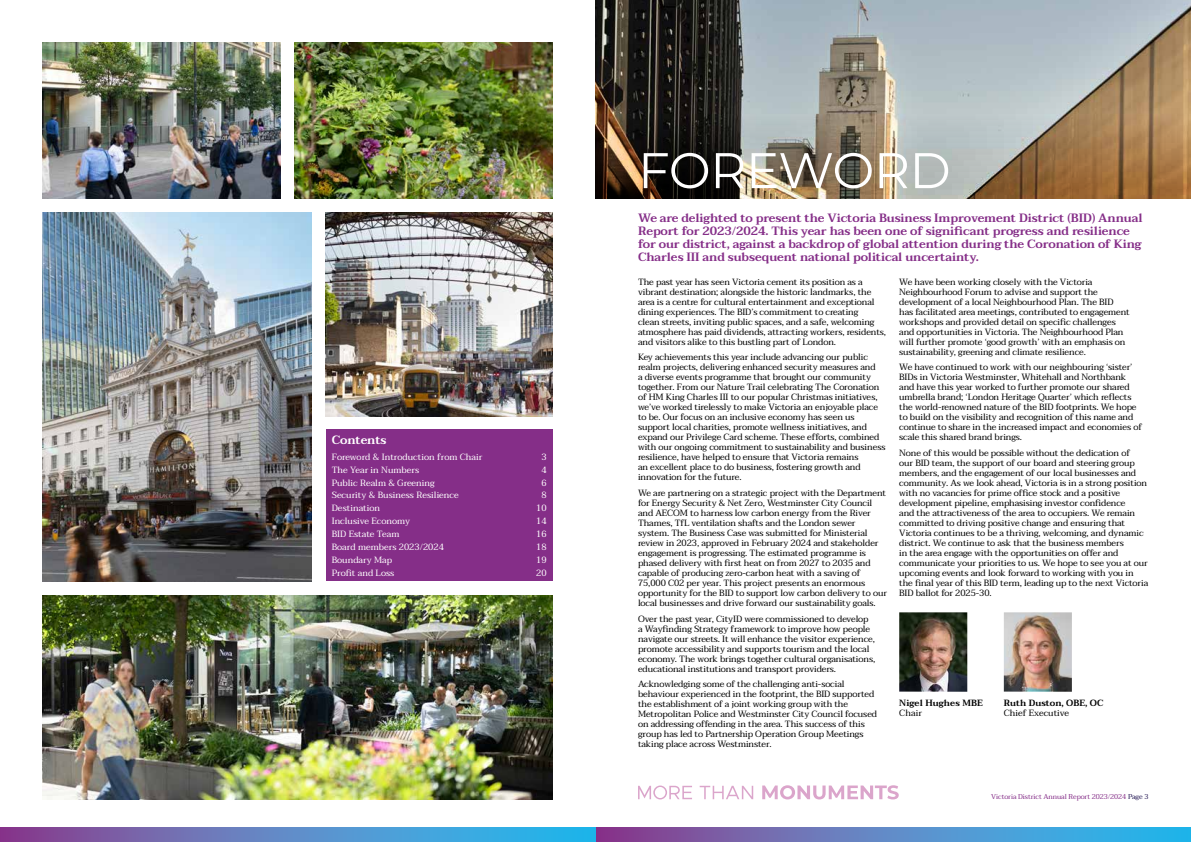
<style>
.page{position:relative;width:1191px;height:842px;background:#fff}
.page>*{position:absolute;margin:0;border:0;box-sizing:border-box;transform-origin:0 0}
.t1{font:50px "Montserrat";letter-spacing:-.01em;color:#fff}
.t2{font:600 12px/13px "Taviraj";letter-spacing:-.01em;color:#852e88}
.t3{font:600 12px "Taviraj";letter-spacing:-.01em;color:#fff}
.t4{font:9px/10px "Taviraj";letter-spacing:-.01em;color:#000}
.t5{font:9px "Taviraj";color:#fff}
.t6{font:600 9px "Taviraj";letter-spacing:.005em;color:#000}
.t7{font:7px "Taviraj";letter-spacing:-.01em;color:#852e88}
.s1{color:#231754}
</style>
<div class="page">
<img style="left:595px;top:0;width:596px;height:198px">
<img style="left:42px;top:595px;width:511px;height:204px">
<img style="left:899px;top:612px;width:68px;height:80px">
<img style="left:43px;top:213px;width:269px;height:368px">
<img style="left:295px;top:43px;width:258px;height:155px">
<img style="left:42px;top:43px;width:238px;height:155px">
<img style="left:326px;top:213px;width:227px;height:204px">
<svg style="left:638px;top:785px;width:54px;height:14px"></svg>
<svg style="left:699px;top:786px;width:54px;height:13px"></svg>
<svg style="left:762px;top:785px;width:136px;height:14px"></svg>
<div style="left:326px;top:430px;width:226px;height:151px;background:#852e88"></div>
<img style="left:1003px;top:612px;width:68px;height:80px">
<svg style="left:595px;top:828px;width:596px;height:14px;background:#5b83c3"></svg>
<svg style="left:0;top:828px;width:595px;height:14px;background:#5a85c4"></svg>
<h2 class="t3" style="left:332px;top:433px;width:56px">Contents</h2>
<p class="t5" style="left:332px;top:450px;width:152px">Foreword &amp; Introduction from Chair</p>
<p class="t5" style="left:541px;top:450px;width:7px">3</p>
<p class="t5" style="left:332px;top:463px;width:89px">The Year in Numbers</p>
<p class="t5" style="left:541px;top:463px;width:7px">4</p>
<p class="t5" style="left:332px;top:475px;width:104px">Public Realm &amp; Greening</p>
<p class="t5" style="left:541px;top:475px;width:7px">6</p>
<p class="t5" style="left:332px;top:488px;width:128px">Security &amp; Business Resilience</p>
<p class="t5" style="left:541px;top:488px;width:7px">8</p>
<p class="t5" style="left:332px;top:501px;width:50px">Destination</p>
<p class="t5" style="left:536px;top:501px;width:12px">10</p>
<p class="t5" style="left:332px;top:514px;width:80px">Inclusive Economy</p>
<p class="t5" style="left:536px;top:514px;width:12px">14</p>
<p class="t5" style="left:332px;top:527px;width:69px">BID Estate Team</p>
<p class="t5" style="left:536px;top:527px;width:12px">16</p>
<p class="t5" style="left:332px;top:540px;width:114px">Board members 2023/2024</p>
<p class="t5" style="left:536px;top:540px;width:12px">18</p>
<p class="t5" style="left:332px;top:552px;width:62px">Boundary Map</p>
<p class="t5" style="left:536px;top:552px;width:12px">19</p>
<p class="t5" style="left:332px;top:565px;width:64px">Profit and Loss</p>
<p class="t5" style="left:536px;top:565px;width:12px">20</p>
<h1 class="t1" style="left:638px;top:136px;width:314px">FOREWORD</h1>
<p class="t2" style="left:638px;top:211px;width:506px">We are delighted to present the Victoria Business Improvement District (BID) Annual Report for 2023/2024. This year has been one of significant progress and resilience for our district, against a backdrop of global attention during the Coronation of King Charles III and subsequent national political uncertainty.</p>
<p class="t4" style="left:638px;top:277px;width:250px">The past year has seen Victoria cement its position as a vibrant destination; alongside the historic landmarks, the area is a centre for cultural entertainment and exceptional dining experiences. The BID’s commitment to creating<br>clean streets, inviting public spaces, and a safe, welcoming atmosphere has paid dividends, attracting workers, residents, and visitors alike to this bustling part of London.</p>
<p class="t4" style="left:638px;top:352px;width:249px">Key achievements this year include advancing our public realm projects, delivering enhanced security measures and<br>a diverse events programme that brought our community together. From our Nature Trail celebrating The Coronation of HM King Charles III to our popular Christmas initiatives, we’ve worked tirelessly to make Victoria an enjoyable place to be. Our focus on an inclusive economy has seen us support local charities, promote wellness initiatives, and expand our Privilege Card scheme. These efforts, combined with our ongoing commitment to sustainability and business resilience, have helped to ensure that Victoria remains<br>an excellent place to do business, fostering growth and innovation for the future.</p>
<p class="t4" style="left:638px;top:488px;width:250px">We are partnering on a strategic project with the Department for Energy Security &amp; Net Zero, Westminster City Council and AECOM to harness low carbon energy from the River Thames, TfL ventilation shafts and the London sewer system. The Business Case was submitted for Ministerial review in 2023, approved in February 2024 and stakeholder engagement is progressing. The estimated programme is phased delivery with first heat on from 2027 to 2035 and capable of producing zero-carbon heat with a saving of 75,000 C02 per year. This project presents an enormous opportunity for the BID to support low carbon delivery to our local businesses and drive forward our sustainability goals.</p>
<p class="t4" style="left:638px;top:614px;width:239px">Over the past year, CityID were commissioned to develop a Wayfinding Strategy framework to improve how people navigate our streets. It will enhance the visitor experience, promote accessibility and supports tourism and the local economy. The work brings together cultural organisations, educational institutions and transport providers.</p>
<p class="t4" style="left:638px;top:679px;width:241px">Acknowledging some of the challenging anti-social behaviour experienced in the footprint, the BID supported the establishment of a joint working group with the Metropolitan Police and Westminster City Council focused on addressing offending in the area. This success of this group has led to Partnership Operation Group Meetings taking place across Westminster.</p>
<p class="t4" style="left:899px;top:277px;width:232px">We have been working closely with the Victoria Neighbourhood Forum to advise and support the development of a local Neighbourhood Plan. The BID has facilitated area meetings, contributed to engagement workshops and provided detail on specific challenges and opportunities in Victoria. The Neighbourhood Plan will further promote ‘good growth’ with an emphasis on sustainability, greening and climate resilience.</p>
<p class="t4" style="left:899px;top:362px;width:244px">We have continued to work with our neighbouring ‘sister’ BIDs in Victoria Westminster, Whitehall and Northbank and have this year worked to further promote our shared umbrella brand; ‘London Heritage Quarter’ which reflects the world-renowned nature of the BID footprints. We hope to build on the visibility and recognition of this name and continue to share in the increased impact and economies of scale this shared brand brings.</p>
<p class="t4" style="left:899px;top:448px;width:250px">None of this would be possible without the dedication of<br>our BID team, the support of our board and steering group members, and the engagement of our local businesses and community. As we look ahead, Victoria is in a strong position with no vacancies for prime office stock and a positive development pipeline, emphasising investor confidence<br>and the attractiveness of the area to occupiers. We remain committed to driving positive change and ensuring that Victoria continues to be a thriving, welcoming, and dynamic district. We continue to ask that the business members<br>in the area engage with the opportunities on offer and communicate your priorities to us. We hope to see you at our upcoming events and look forward to working with you in the final year of this BID term, leading up to the next Victoria BID ballot for 2025-30.</p>
<p class="t6" style="left:899px;top:697px;width:85px">Nigel Hughes MBE</p>
<p class="t4" style="left:899px;top:708px;width:24px">Chair</p>
<p class="t6" style="left:1003px;top:697px;width:101px">Ruth Duston, OBE, OC</p>
<p class="t4" style="left:1003px;top:708px;width:67px">Chief Executive</p>
<p class="t7" style="left:991px;top:791px;width:159px">Victoria District Annual Report 2023/2024 <span class="s1">Page 3</span></p>
</div>
